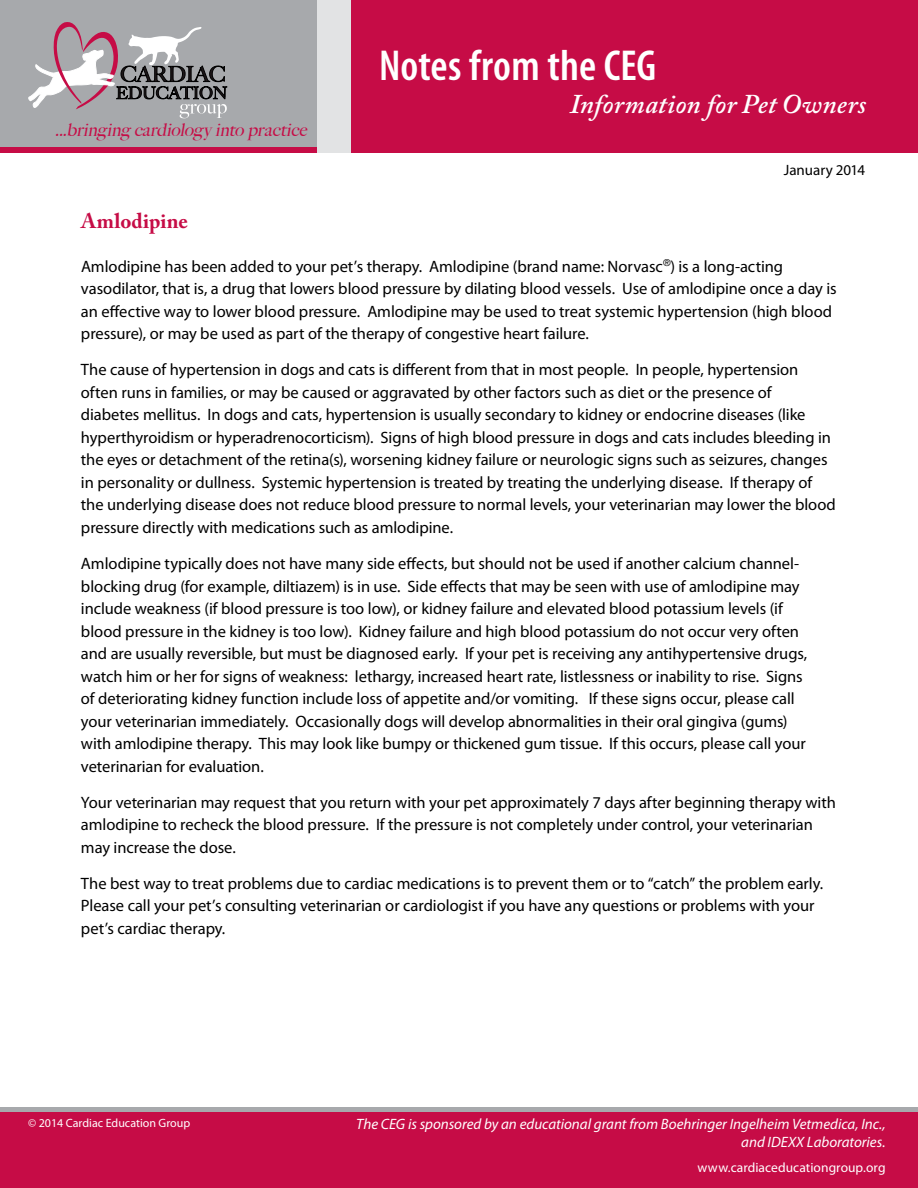
<style>
.page{position:relative;width:918px;height:1188px;background:#fff}
.page>*{position:absolute;margin:0;border:0;box-sizing:border-box;transform-origin:0 0}
.t1{font:600 condensed 43.5px "Myriad Pro";color:#fff}
.t2{font:italic 600 27px "Adobe Caslon Pro";letter-spacing:.01em;color:#fff}
.t3{font:700 21px "Adobe Caslon Pro";color:#c60c46}
.t4{font:italic 500 17.85px "Big Caslon";color:#c60c46}
.t5{font:16.5px/22.5px "Myriad Pro";letter-spacing:-.005em;color:#000}
.t6{font:italic 15px/18px "Myriad Pro";color:#fff;text-align:right}
.t7{font:15px "Myriad Pro";letter-spacing:-.005em;color:#000}
.t8{font:13.5px "Myriad Pro";letter-spacing:.005em;color:#fff}
.t9{font:12px "Myriad Pro";color:#fff}
</style>
<div class="page">
<svg style="left:0;top:1107px;width:918px;height:6px;background:#ac8e9b"></svg>
<div style="left:0;top:1113px;width:918px;height:75px;background:#c60c46"></div>
<div style="left:0;top:0;width:918px;height:153px;background:#c60c46"></div>
<div style="left:0;top:0;width:319px;height:146px;background:#a7a9ac"></div>
<div style="left:318px;top:0;width:33px;height:153px;background:#e2e3e4"></div>
<svg style="left:29px;top:22px;width:198px;height:96px"></svg>
<p class="t4" style="left:55px;top:119px;width:257px">...bringing cardiology into practice</p>
<h1 class="t1" style="left:379px;top:42px;width:279px">Notes from the CEG</h1>
<h2 class="t2" style="left:570px;top:88px;width:298px">Information for Pet Owners</h2>
<p class="t7" style="left:784px;top:162px;width:83px">January 2014</p>
<p class="t3" style="left:81px;top:209px;width:108px">Amlodipine</p>
<p class="t5" style="left:81px;top:255px;width:757px">Amlodipine has been added to your pet’s therapy. Amlodipine (brand name: Norvasc<sup>®</sup>) is a long-acting vasodilator, that is, a drug that lowers blood pressure by dilating blood vessels. Use of amlodipine once a day is an effective way to lower blood pressure. Amlodipine may be used to treat systemic hypertension (high blood pressure), or may be used as part of the therapy of congestive heart failure.</p>
<p class="t5" style="left:81px;top:359px;width:756px">The cause of hypertension in dogs and cats is different from that in most people. In people, hypertension often runs in families, or may be caused or aggravated by other factors such as diet or the presence of<br>diabetes mellitus. In dogs and cats, hypertension is usually secondary to kidney or endocrine diseases (like hyperthyroidism or hyperadrenocorticism). Signs of high blood pressure in dogs and cats includes bleeding in the eyes or detachment of the retina(s), worsening kidney failure or neurologic signs such as seizures, changes in personality or dullness. Systemic hypertension is treated by treating the underlying disease. If therapy of the underlying disease does not reduce blood pressure to normal levels, your veterinarian may lower the blood pressure directly with medications such as amlodipine.</p>
<p class="t5" style="left:81px;top:553px;width:728px">Amlodipine typically does not have many side effects, but should not be used if another calcium channel&shy;blocking drug (for example, diltiazem) is in use. Side effects that may be seen with use of amlodipine may include weakness (if blood pressure is too low), or kidney failure and elevated blood potassium levels (if blood pressure in the kidney is too low). Kidney failure and high blood potassium do not occur very often and are usually reversible, but must be diagnosed early. If your pet is receiving any antihypertensive drugs, watch him or her for signs of weakness: lethargy, increased heart rate, listlessness or inability to rise. Signs of deteriorating kidney function include loss of appetite and/or vomiting. If these signs occur, please call your veterinarian immediately. Occasionally dogs will develop abnormalities in their oral gingiva (gums) with amlodipine therapy. This may look like bumpy or thickened gum tissue. If this occurs, please call your veterinarian for evaluation.</p>
<p class="t5" style="left:81px;top:791px;width:756px">Your veterinarian may request that you return with your pet approximately 7 days after beginning therapy with amlodipine to recheck the blood pressure. If the pressure is not completely under control, your veterinarian may increase the dose.</p>
<p class="t5" style="left:81px;top:872px;width:744px">The best way to treat problems due to cardiac medications is to prevent them or to “catch” the problem early.<br>Please call your pet’s consulting veterinarian or cardiologist if you have any questions or problems with your pet’s cardiac therapy.</p>
<p class="t9" style="left:28px;top:1116px;width:164px">© 2014 Cardiac Education Group</p>
<p class="t6" style="left:356px;top:1115px;width:531px">The CEG is sponsored by an educational grant from Boehringer Ingelheim Vetmedica, Inc., and IDEXX Laboratories.</p>
<p class="t8" style="left:698px;top:1160px;width:190px">www.cardiaceducationgroup.org</p>
</div>
